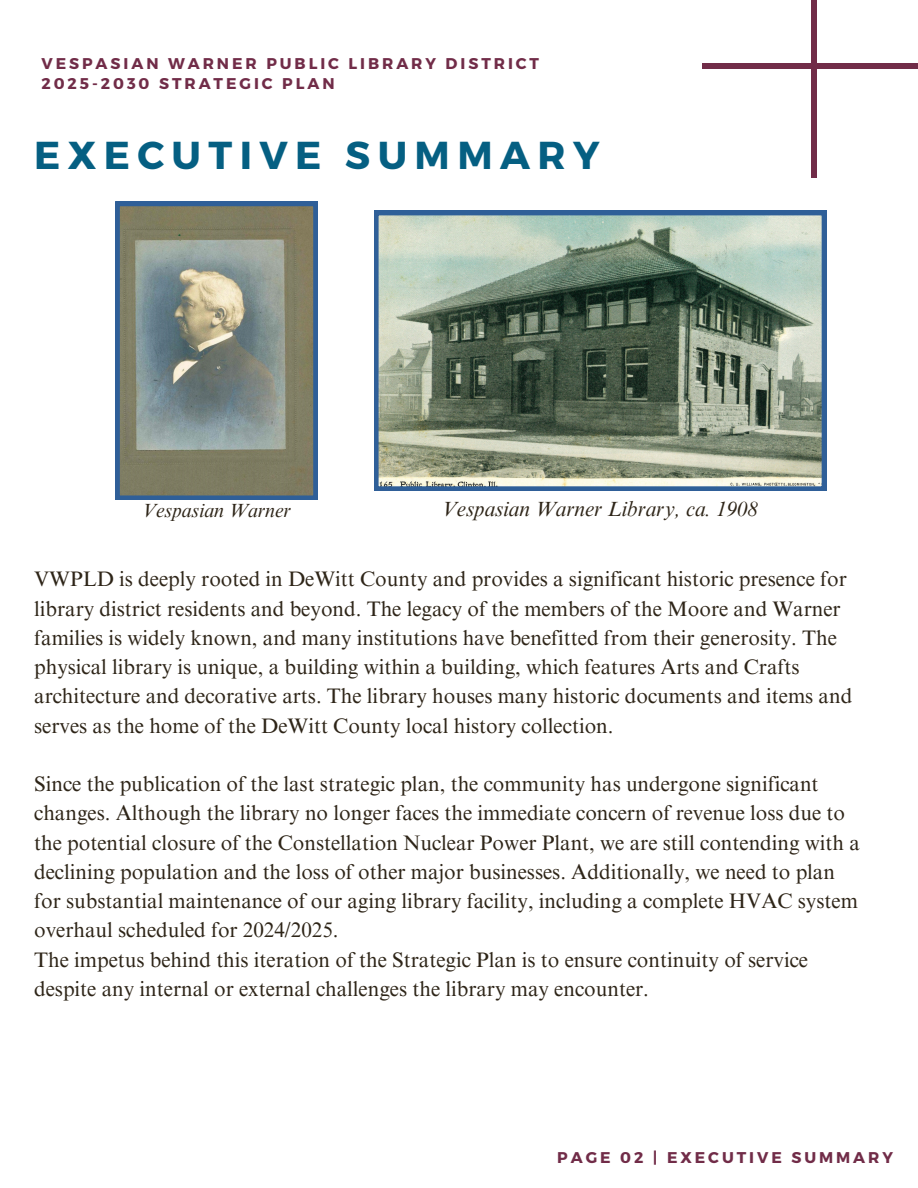
<style>
.page{position:relative;width:918px;height:1188px;background:#fff}
.page>*{position:absolute;margin:0;border:0;box-sizing:border-box;transform-origin:0 0}
.t1{font:700 38.85px "Montserrat";letter-spacing:.19em;color:#055f82}
.t2{font:21px/29.2px "Times NRMT Pro";color:#2e2518}
.t3{font:italic 21px "Times NRMT Pro";color:#2e2518}
.t4{font:italic 19.5px "Times NRMT Pro";color:#2e2518}
.t5{font:700 15.6px/20.1px "Montserrat";letter-spacing:.19em;color:#712c48}
</style>
<div class="page">
<svg style="left:115px;top:202px;width:203px;height:298px;background:#80887e"></svg>
<svg style="left:374px;top:211px;width:452px;height:280px;background:#829283"></svg>
<div style="left:811px;top:0;width:6px;height:178px;background:#712c48"></div>
<div style="left:703px;top:64px;width:215px;height:5px;background:#712c48"></div>
<p class="t5" style="left:41px;top:52px;width:499px">VESPASIAN WARNER PUBLIC LIBRARY DISTRICT<br>2025-2030 STRATEGIC PLAN</p>
<p class="t1" style="left:34px;top:130px;width:567px">EXECUTIVE SUMMARY</p>
<h2 class="t4" style="left:142px;top:503px;width:151px">Vespasian Warner</h2>
<h2 class="t3" style="left:442px;top:501px;width:318px">Vespasian Warner Library, ca. 1908</h2>
<p class="t2" style="left:34px;top:567px;width:820px">VWPLD is deeply rooted in DeWitt County and provides a significant historic presence for library district residents and beyond. The legacy of the members of the Moore and Warner families is widely known, and many institutions have benefitted from their generosity. The physical library is unique, a building within a building, which features Arts and Crafts architecture and decorative arts. The library houses many historic documents and items and serves as the home of the DeWitt County local history collection.</p>
<h2 class="t2" style="left:34px;top:772px;width:827px">Since the publication of the last strategic plan, the community has undergone significant changes. Although the library no longer faces the immediate concern of revenue loss due to the potential closure of the Constellation Nuclear Power Plant, we are still contending with a declining population and the loss of other major businesses. Additionally, we need to plan for substantial maintenance of our aging library facility, including a complete HVAC system overhaul scheduled for 2024/2025.<br>The impetus behind this iteration of the Strategic Plan is to ensure continuity of service despite any internal or external challenges the library may encounter.</h2>
<h2 class="t5" style="left:557px;top:1147px;width:337px">PAGE 02 | EXECUTIVE SUMMARY</h2>
</div>
